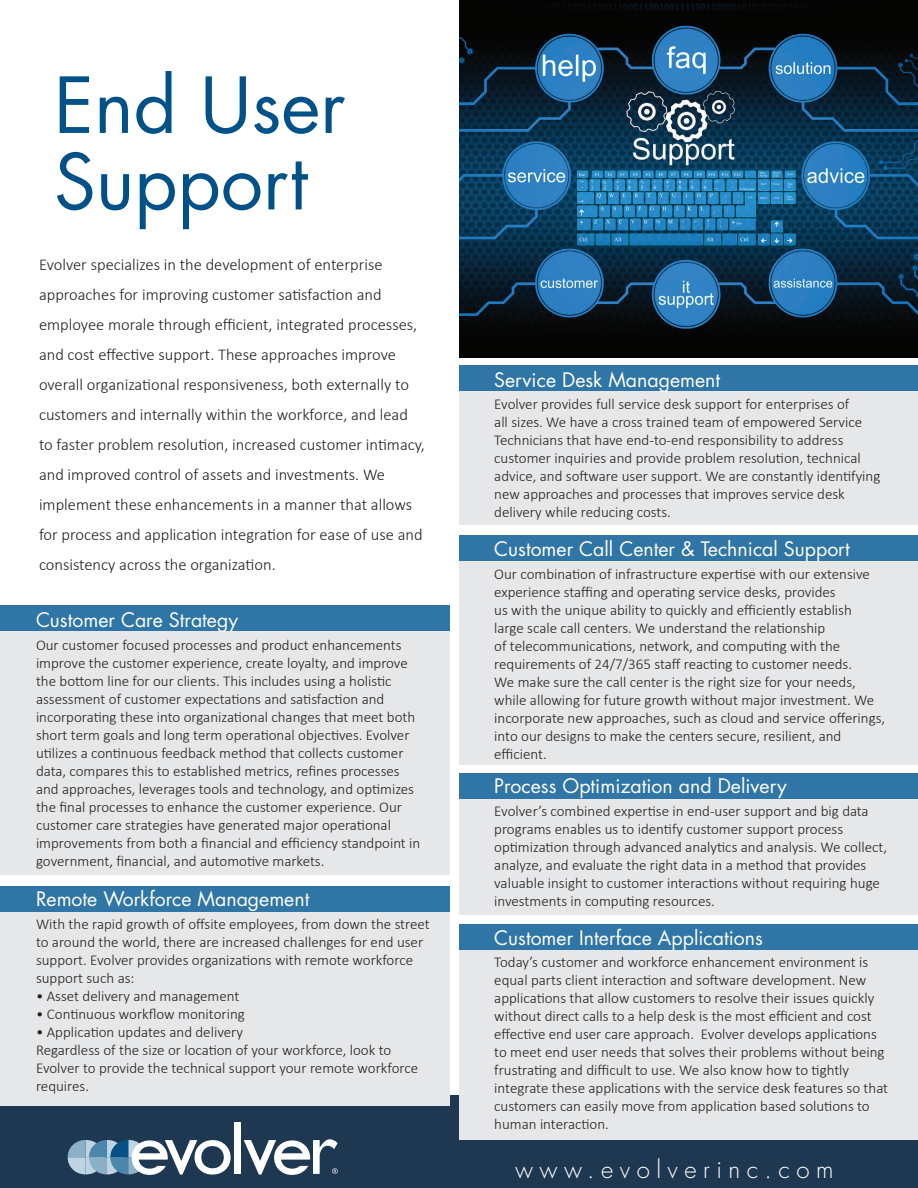
<style>
.page{position:relative;width:918px;height:1188px;background:#fff}
.page>*{position:absolute;margin:0;border:0;box-sizing:border-box;transform-origin:0 0}
.t1{font:75px/76.5px "Futura Std";color:#005187}
.t2{font:300 24px "Futura Std";letter-spacing:.27em;color:#fff}
.t3{font:19.5px "Futura Std";color:#fff}
.t4{font:300 16.5px/30px "Calibri";color:#231f20}
.t5{font:300 15px/18px "Calibri";color:#231f20}
</style>
<div class="page">
<div style="left:0;top:1095px;width:918px;height:93px;background:#1f3851"></div>
<div style="left:459px;top:945px;width:459px;height:194px;background:#e6e7e9"></div>
<div style="left:459px;top:924px;width:459px;height:26px;background:#2f75a5"></div>
<div style="left:459px;top:773px;width:459px;height:26px;background:#2f75a5"></div>
<div style="left:460px;top:536px;width:458px;height:25px;background:#2f75a5"></div>
<div style="left:460px;top:366px;width:458px;height:25px;background:#2f75a5"></div>
<div style="left:0;top:912px;width:450px;height:194px;background:#e6e7e9"></div>
<div style="left:0;top:631px;width:450px;height:244px;background:#e6e7e9"></div>
<div style="left:0;top:605px;width:450px;height:26px;background:#2f75a5"></div>
<div style="left:0;top:886px;width:450px;height:26px;background:#2f75a5"></div>
<div style="left:460px;top:561px;width:458px;height:204px;background:#e6e7e9"></div>
<div style="left:459px;top:800px;width:459px;height:115px;background:#e6e7e9"></div>
<div style="left:459px;top:391px;width:459px;height:134px;background:#e6e7e9"></div>
<img style="left:459px;top:0;width:459px;height:357px">
<div style="left:234px;top:1123px;width:7px;height:51px;background:#fff"></div>
<svg style="left:68px;top:1140px;width:163px;height:35px"></svg>
<svg style="left:244px;top:1139px;width:94px;height:36px"></svg>
<h1 class="t1" style="left:54px;top:68px;width:293px">End User<br>Support</h1>
<p class="t4" style="left:39px;top:249px;width:387px">Evolver specializes in the development of enterprise approaches for improving customer satisfaction and employee morale through efficient, integrated processes, and cost effective support. These approaches improve overall organizational responsiveness, both externally to customers and internally within the workforce, and lead to faster problem resolution, increased customer intimacy, and improved control of assets and investments. We implement these enhancements in a manner that allows for process and application integration for ease of use and consistency across the organization.</p>
<h3 class="t3" style="left:36px;top:608px;width:204px">Customer Care Strategy</h3>
<p class="t5" style="left:36px;top:636px;width:386px">Our customer focused processes and product enhancements improve the customer experience, create loyalty, and improve the bottom line for our clients. This includes using a holistic assessment of customer expectations and satisfaction and incorporating these into organizational changes that meet both short term goals and long term operational objectives. Evolver utilizes a continuous feedback method that collects customer data, compares this to established metrics, refines processes and approaches, leverages tools and technology, and optimizes the final processes to enhance the customer experience. Our customer care strategies have generated major operational improvements from both a financial and efficiency standpoint in government, financial, and automotive markets.</p>
<h3 class="t3" style="left:36px;top:887px;width:275px">Remote Workforce Management</h3>
<p class="t5" style="left:36px;top:915px;width:395px">With the rapid growth of offsite employees, from down the street to around the world, there are increased challenges for end user support. Evolver provides organizations with remote workforce support such as:</p>
<p class="t5" style="left:36px;top:987px;width:205px">• Asset delivery and management</p>
<p class="t5" style="left:36px;top:1005px;width:210px">• Continuous workflow monitoring</p>
<p class="t5" style="left:36px;top:1023px;width:384px">• Application updates and delivery<br>Regardless of the size or location of your workforce, look to Evolver to provide the technical support your remote workforce requires.</p>
<h3 class="t3" style="left:494px;top:367px;width:227px">Service Desk Management</h3>
<p class="t5" style="left:494px;top:395px;width:388px">Evolver provides full service desk support for enterprises of<br>all sizes. We have a cross trained team of empowered Service Technicians that have end-to-end responsibility to address customer inquiries and provide problem resolution, technical advice, and software user support. We are constantly identifying new approaches and processes that improves service desk delivery while reducing costs.</p>
<h3 class="t3" style="left:494px;top:536px;width:357px">Customer Call Center &amp; Technical Support</h3>
<p class="t5" style="left:494px;top:564px;width:392px">Our combination of infrastructure expertise with our extensive experience staffing and operating service desks, provides<br>us with the unique ability to quickly and efficiently establish large scale call centers. We understand the relationship<br>of telecommunications, network, and computing with the requirements of 24/7/365 staff reacting to customer needs.<br>We make sure the call center is the right size for your needs, while allowing for future growth without major investment. We incorporate new approaches, such as cloud and service offerings, into our designs to make the centers secure, resilient, and efficient.</p>
<h3 class="t3" style="left:494px;top:773px;width:294px">Process Optimization and Delivery</h3>
<p class="t5" style="left:494px;top:801px;width:394px">Evolver’s combined expertise in end-user support and big data programs enables us to identify customer support process optimization through advanced analytics and analysis. We collect, analyze, and evaluate the right data in a method that provides valuable insight to customer interactions without requiring huge investments in computing resources.</p>
<h3 class="t3" style="left:494px;top:925px;width:270px">Customer Interface Applications</h3>
<p class="t5" style="left:494px;top:953px;width:395px">Today’s customer and workforce enhancement environment is equal parts client interaction and software development. New applications that allow customers to resolve their issues quickly without direct calls to a help desk is the most efficient and cost effective end user care approach. Evolver develops applications to meet end user needs that solves their problems without being frustrating and difficult to use. We also know how to tightly integrate these applications with the service desk features so that customers can easily move from application based solutions to human interaction.</p>
<h2 class="t2" style="left:515px;top:1155px;width:320px">www.evolverinc.com</h2>
</div>
